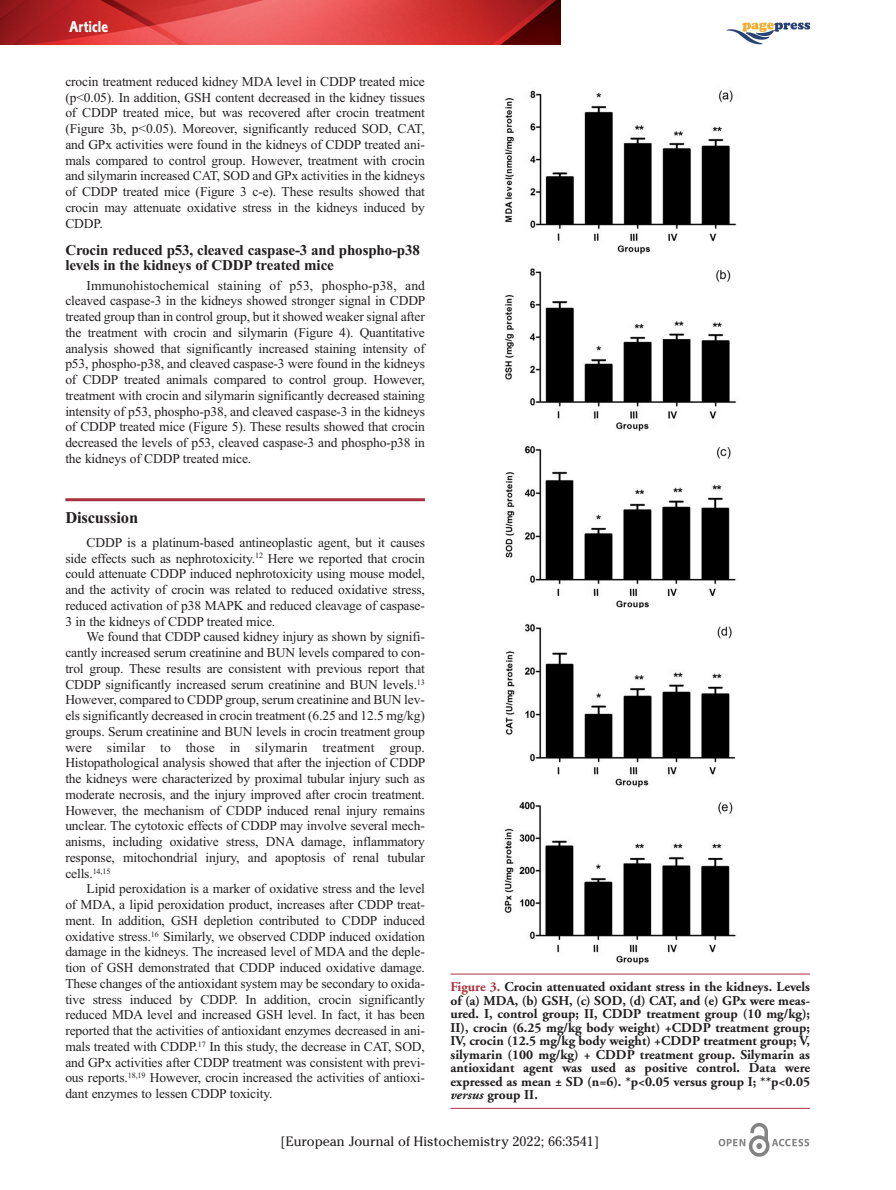
<style>
.page{position:relative;width:896px;height:1190px;background:#fff}
.page>*{position:absolute;margin:0;border:0;box-sizing:border-box;transform-origin:0 0}
.t1{font:700 16.5px "Times New Roman";letter-spacing:-.01em;color:#231f20}
.t2{font:16.5px "Corinthian Bold Condensed Plain";color:#fff}
.t3{font:700 15px/15px "Times New Roman";letter-spacing:-.01em;color:#231f20}
.t4{font:13.5px/15.8px "Times New Roman";letter-spacing:-.01em;color:#231f20;text-align:justify}
.t5{font:700 13.5px/13.5px "Adobe Garamond";color:#231f20;text-align:justify}
.t6{font:13.5px "Cheltenham";color:#231f20}
.s1{color:#aa323f}
.s2{font-style:italic}
</style>
<div class="page">
<svg style="left:0;top:0;width:560px;height:45px;background:#cb3b3c"></svg>
<img style="left:718px;top:1123px;width:91px;height:34px">
<hr style="left:65px;top:498px;width:360px;height:3px;background:#aa323f">
<img style="left:726px;top:22px;width:84px;height:23px">
<hr style="left:450px;top:973px;width:359px;height:1px;background:#aa323f">
<hr style="left:450px;top:1108px;width:359px;height:1px;background:#aa323f">
<img style="left:504px;top:90px;width:233px;height:875px">
<p class="t2" style="left:69px;top:21px;width:40px">Article</p>
<p class="t4" style="left:65px;top:73px;width:361px">crocin treatment reduced kidney MDA level in CDDP treated mice (p&lt;0.05). In addition, GSH content decreased in the kidney tissues of CDDP treated mice, but was recovered after crocin treatment (Figure 3b, p&lt;0.05). Moreover, significantly reduced SOD, CAT, and GPx activities were found in the kidneys of CDDP treated ani&shy;mals compared to control group. However, treatment with crocin and silymarin increased CAT, SOD and GPx activities in the kidneys of CDDP treated mice (Figure 3 c-e). These results showed that crocin may attenuate oxidative stress in the kidneys induced by CDDP.</p>
<p class="t3" style="left:65px;top:242px;width:356px">Crocin reduced p53, cleaved caspase-3 and phospho-p38 levels in the kidneys of CDDP treated mice</p>
<p class="t4" style="left:65px;top:277px;width:361px;text-indent:21px">Immunohistochemical staining of p53, phospho-p38, and cleaved caspase-3 in the kidneys showed stronger signal in CDDP treated group than in control group, but it showed weaker signal after the treatment with crocin and silymarin (Figure 4). Quantitative analysis showed that significantly increased staining intensity of p53, phospho-p38, and cleaved caspase-3 were found in the kidneys of CDDP treated animals compared to control group. However, treatment with crocin and silymarin significantly decreased staining intensity of p53, phospho-p38, and cleaved caspase-3 in the kidneys of CDDP treated mice (Figure 5). These results showed that crocin decreased the levels of p53, cleaved caspase-3 and phospho-p38 in the kidneys of CDDP treated mice.</p>
<p class="t1" style="left:65px;top:507px;width:74px">Discussion</p>
<p class="t4" style="left:65px;top:534px;width:361px;text-indent:21px">CDDP is a platinum-based antineoplastic agent, but it causes side effects such as nephrotoxicity.<sup>12</sup> Here we reported that crocin could attenuate CDDP induced nephrotoxicity using mouse model, and the activity of crocin was related to reduced oxidative stress, reduced activation of p38 MAPK and reduced cleavage of caspase-3 in the kidneys of CDDP treated mice.</p>
<p class="t4" style="left:65px;top:629px;width:361px;text-indent:21px">We found that CDDP caused kidney injury as shown by signifi&shy;cantly increased serum creatinine and BUN levels compared to con&shy;trol group. These results are consistent with previous report that CDDP significantly increased serum creatinine and BUN levels.<sup>13<br></sup>However, compared to CDDP group, serum creatinine and BUN lev&shy;els significantly decreased in crocin treatment (6.25 and 12.5 mg/kg) groups. Serum creatinine and BUN levels in crocin treatment group were similar to those in silymarin treatment group.<br>Histopathological analysis showed that after the injection of CDDP the kidneys were characterized by proximal tubular injury such as moderate necrosis, and the injury improved after crocin treatment.<br>However, the mechanism of CDDP induced renal injury remains unclear. The cytotoxic effects of CDDP may involve several mech&shy;anisms, including oxidative stress, DNA damage, inflammatory response, mitochondrial injury, and apoptosis of renal tubular cells.<sup>14,15</sup></p>
<p class="t4" style="left:65px;top:881px;width:361px;text-indent:21px">Lipid peroxidation is a marker of oxidative stress and the level of MDA, a lipid peroxidation product, increases after CDDP treat&shy;ment. In addition, GSH depletion contributed to CDDP induced oxidative stress.<sup>16</sup> Similarly, we observed CDDP induced oxidation damage in the kidneys. The increased level of MDA and the deple&shy;tion of GSH demonstrated that CDDP induced oxidative damage.<br>These changes of the antioxidant system may be secondary to oxida&shy;tive stress induced by CDDP. In addition, crocin significantly reduced MDA level and increased GSH level. In fact, it has been reported that the activities of antioxidant enzymes decreased in ani&shy;mals treated with CDDP.<sup>17</sup> In this study, the decrease in CAT, SOD, and GPx activities after CDDP treatment was consistent with previ&shy;ous reports.<sup>18,19</sup> However, crocin increased the activities of antioxi&shy;dant enzymes to lessen CDDP toxicity.</p>
<p class="t5" style="left:450px;top:981px;width:361px"><span class="s1">Figure 3.</span> Crocin attenuated oxidant stress in the kidneys. Levels of (a) MDA, (b) GSH, (c) SOD, (d) CAT, and (e) GPx were meas&shy;ured. I, control group; II, CDDP treatment group (10 mg/kg); II), crocin (6.25 mg/kg body weight) +CDDP treatment group; IV, crocin (12.5 mg/kg body weight) +CDDP treatment group; V, silymarin (100 mg/kg) + CDDP treatment group. Silymarin as antioxidant agent was used as positive control. Data were expressed as mean ± SD (n=6). *p&lt;0.05 versus group I; **p&lt;0.05 <span class="s2">versus</span> group II.</p>
<p class="t6" style="left:280px;top:1133px;width:320px">[European Journal of Histochemistry 2022; 66:3541]</p>
</div>
